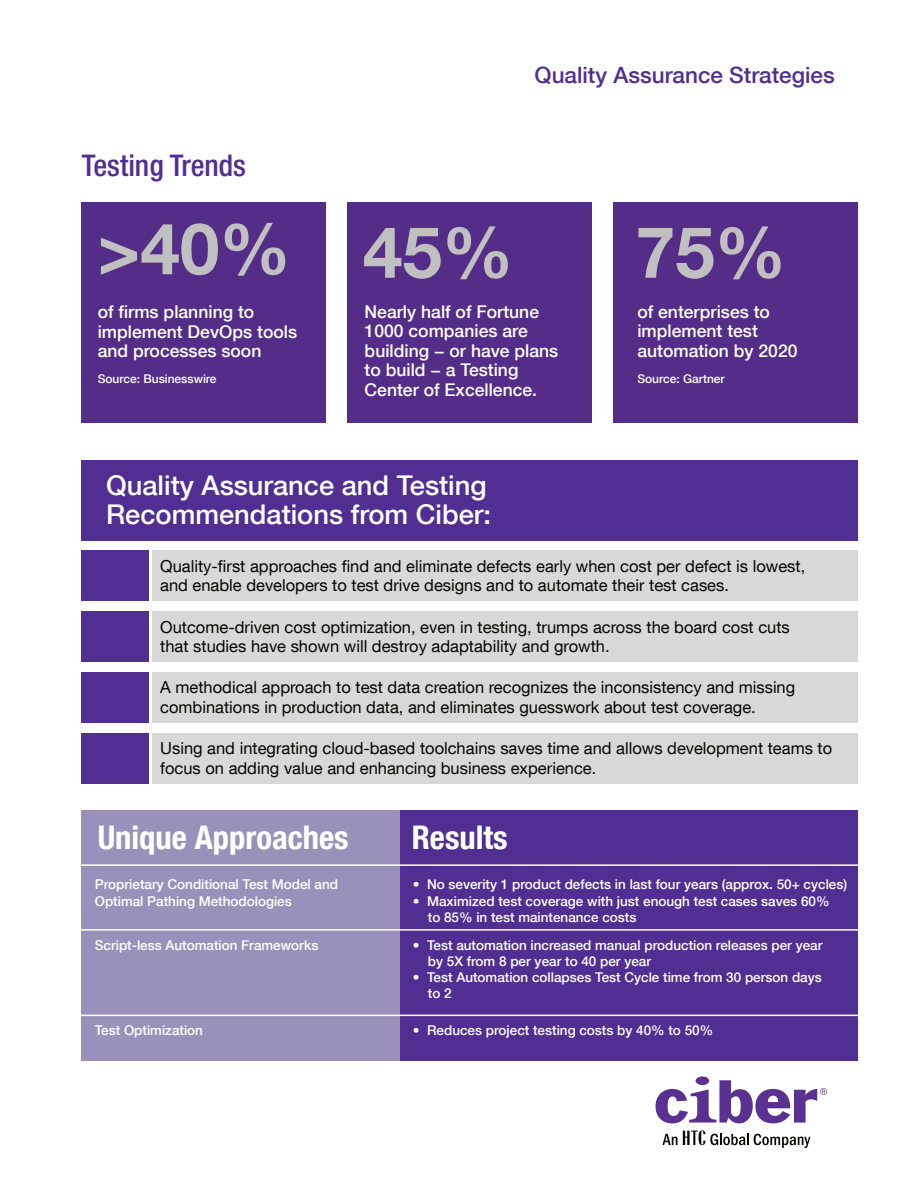
<style>
.page{position:relative;width:918px;height:1188px;background:#fff}
.page>*{position:absolute;margin:0;border:0;box-sizing:border-box;transform-origin:0 0}
.t1{font:700 71.1px "Helvetica Neue LT Com";color:#c0c0c0}
.t2{font:700 condensed 32.55px "Helvetica Neue LT Com";color:#fff}
.t3{font:500 condensed 29.85px "Helvetica Neue LT Com";color:#502e92}
.t4{font:500 27.3px/28.5px "Helvetica Neue LT Com";color:#fff}
.t5{font:500 22.5px "Helvetica Neue LT Com";color:#502e92}
.t6{font:500 17.55px/19.5px "Helvetica Neue LT Com";color:#fff}
.t7{font:16.5px/19.8px "Helvetica Neue LT Com";color:#040503}
.t8{font:500 13.5px/16.2px "Helvetica Neue LT Com";color:#fff}
.t9{font:500 12px "Helvetica Neue LT Com";color:#fff}
</style>
<div class="page">
<div style="left:81px;top:733px;width:67px;height:50px;background:#502e92"></div>
<div style="left:152px;top:733px;width:706px;height:50px;background:#d8d8d8"></div>
<div style="left:81px;top:461px;width:777px;height:80px;background:#502e92"></div>
<div style="left:81px;top:550px;width:67px;height:51px;background:#502e92"></div>
<div style="left:152px;top:550px;width:706px;height:51px;background:#d8d8d8"></div>
<div style="left:81px;top:611px;width:67px;height:51px;background:#502e92"></div>
<div style="left:152px;top:611px;width:706px;height:51px;background:#d8d8d8"></div>
<div style="left:81px;top:672px;width:67px;height:51px;background:#502e92"></div>
<div style="left:152px;top:672px;width:706px;height:51px;background:#d8d8d8"></div>
<div style="left:81px;top:202px;width:245px;height:220px;background:#542d88"></div>
<div style="left:347px;top:202px;width:245px;height:220px;background:#542d88"></div>
<div style="left:613px;top:202px;width:245px;height:220px;background:#542d88"></div>
<div style="left:696px;top:1077px;width:13px;height:8px;background:#5a3092;border-radius:50%"></div>
<svg style="left:656px;top:1080px;width:171px;height:43px"></svg>
<svg style="left:662px;top:1134px;width:15px;height:11px"></svg>
<svg style="left:683px;top:1130px;width:127px;height:18px"></svg>
<div style="left:82px;top:811px;width:318px;height:250px;background:#9a91bb"></div>
<div style="left:400px;top:811px;width:458px;height:250px;background:#502e92"></div>
<hr style="left:81px;top:929px;width:788px;height:2px;background:#fff">
<hr style="left:81px;top:1015px;width:788px;height:1px;background:#fff">
<hr style="left:81px;top:864px;width:788px;height:2px;background:#fff">
<h3 class="t3" style="left:82px;top:147px;width:166px">Testing Trends</h3>
<h3 class="t5" style="left:535px;top:61px;width:302px">Quality Assurance Strategies</h3>
<h1 class="t1" style="left:98px;top:204px;width:417px">&gt;40% 45%</h1>
<p class="t6" style="left:98px;top:302px;width:201px">of firms planning to implement DevOps tools and processes soon</p>
<p class="t6" style="left:365px;top:302px;width:195px">Nearly half of Fortune<br>1000 companies are building − or have plans to build − a Testing<br>Center of Excellence.</p>
<p class="t9" style="left:98px;top:371px;width:120px">Source: Businesswire</p>
<h3 class="t4" style="left:106px;top:471px;width:386px">Quality Assurance and Testing<br>Recommendations from Ciber:</h3>
<h1 class="t1" style="left:636px;top:208px;width:152px">75%</h1>
<p class="t6" style="left:637px;top:302px;width:162px">of enterprises to implement test automation by 2020</p>
<p class="t9" style="left:637px;top:371px;width:89px">Source: Gartner</p>
<p class="t7" style="left:160px;top:555px;width:647px">Quality-first approaches find and eliminate defects early when cost per defect is lowest, and enable developers to test drive designs and to automate their test cases.</p>
<p class="t7" style="left:160px;top:616px;width:631px">Outcome-driven cost optimization, even in testing, trumps across the board cost cuts that studies have shown will destroy adaptability and growth.</p>
<p class="t7" style="left:160px;top:677px;width:637px">A methodical approach to test data creation recognizes the inconsistency and missing combinations in production data, and eliminates guesswork about test coverage.</p>
<p class="t7" style="left:160px;top:738px;width:674px">Using and integrating cloud-based toolchains saves time and allows development teams to focus on adding value and enhancing business experience.</p>
<h2 class="t2" style="left:98px;top:818px;width:253px">Unique Approaches</h2>
<p class="t8" style="left:95px;top:876px;width:245px">Proprietary Conditional Test Model and<br>Optimal Pathing Methodologies</p>
<p class="t8" style="left:95px;top:937px;width:225px">Script-less Automation Frameworks</p>
<h2 class="t2" style="left:412px;top:818px;width:97px">Results</h2>
<p class="t8" style="left:413px;top:876px;width:436px">• No severity 1 product defects in last four years (approx. 50+ cycles)</p>
<p class="t8" style="left:428px;top:892px;width:403px;text-indent:-15px">• Maximized test coverage with just enough test cases saves 60% to 85% in test maintenance costs</p>
<p class="t8" style="left:428px;top:937px;width:396px;text-indent:-15px">• Test automation increased manual production releases per year by 5X from 8 per year to 40 per year</p>
<p class="t8" style="left:428px;top:969px;width:395px;text-indent:-15px">• Test Automation collapses Test Cycle time from 30 person days to 2</p>
<p class="t8" style="left:95px;top:1022px;width:110px">Test Optimization</p>
<p class="t8" style="left:413px;top:1022px;width:302px">• Reduces project testing costs by 40% to 50%</p>
</div>
